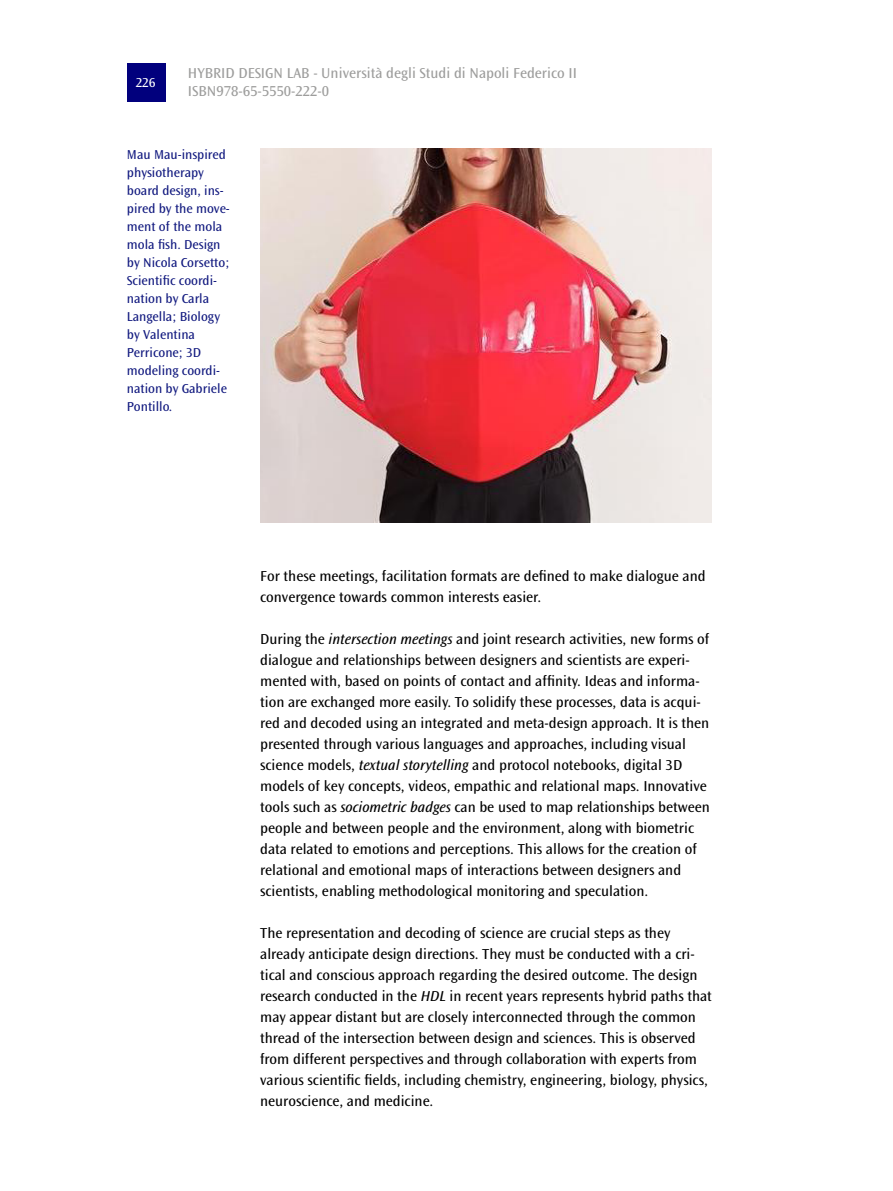
<style>
.page{position:relative;width:893px;height:1191px;background:#fff}
.page>*{position:absolute;margin:0;border:0;box-sizing:border-box;transform-origin:0 0}
.t1{font:15px/21px "Ocean Sans Std";color:#000}
.t2{font:15px/18px "Ocean Sans Std";color:#9d9d9c}
.t3{font:13.5px/18px "Ocean Sans Std";color:#11197f}
.t4{font:13.5px "Ocean Sans Std";color:#fff}
.s1{font-style:italic}
</style>
<div class="page">
<div style="left:127px;top:64px;width:38px;height:38px;background:#01007d"></div>
<img style="left:260px;top:149px;width:452px;height:373px">
<p class="t4" style="left:136px;top:75px;width:21px">226</p>
<p class="t2" style="left:188px;top:64px;width:391px">HYBRID DESIGN LAB - Università degli Studi di Napoli Federico II<br>ISBN978-65-5550-222-0</p>
<p class="t3" style="left:127px;top:145px;width:104px">Mau Mau-inspired physiotherapy board design, ins&shy;pired by the move&shy;ment of the mola mola fish. Design by Nicola Corsetto;<br>Scientific coordi&shy;nation by Carla<br>Langella; Biology by Valentina<br>Perricone; 3D modeling coordi&shy;nation by Gabriele<br>Pontillo.</p>
<p class="t1" style="left:260px;top:565px;width:447px">For these meetings, facilitation formats are defined to make dialogue and convergence towards common interests easier.</p>
<p class="t1" style="left:260px;top:628px;width:451px">During the <span class="s1">intersection meetings</span> and joint research activities, new forms of dialogue and relationships between designers and scientists are experi&shy;mented with, based on points of contact and affinity. Ideas and informa&shy;tion are exchanged more easily. To solidify these processes, data is acqui&shy;red and decoded using an integrated and meta-design approach. It is then presented through various languages and approaches, including visual science models, <span class="s1">textual storytelling</span> and protocol notebooks, digital 3D models of key concepts, videos, empathic and relational maps. Innovative tools such as <span class="s1">sociometric badges</span> can be used to map relationships between people and between people and the environment, along with biometric data related to emotions and perceptions. This allows for the creation of relational and emotional maps of interactions between designers and scientists, enabling methodological monitoring and speculation.</p>
<p class="t1" style="left:260px;top:922px;width:453px">The representation and decoding of science are crucial steps as they already anticipate design directions. They must be conducted with a cri&shy;tical and conscious approach regarding the desired outcome. The design research conducted in the <span class="s1">HDL</span> in recent years represents hybrid paths that may appear distant but are closely interconnected through the common thread of the intersection between design and sciences. This is observed from different perspectives and through collaboration with experts from various scientific fields, including chemistry, engineering, biology, physics, neuroscience, and medicine.</p>
</div>
